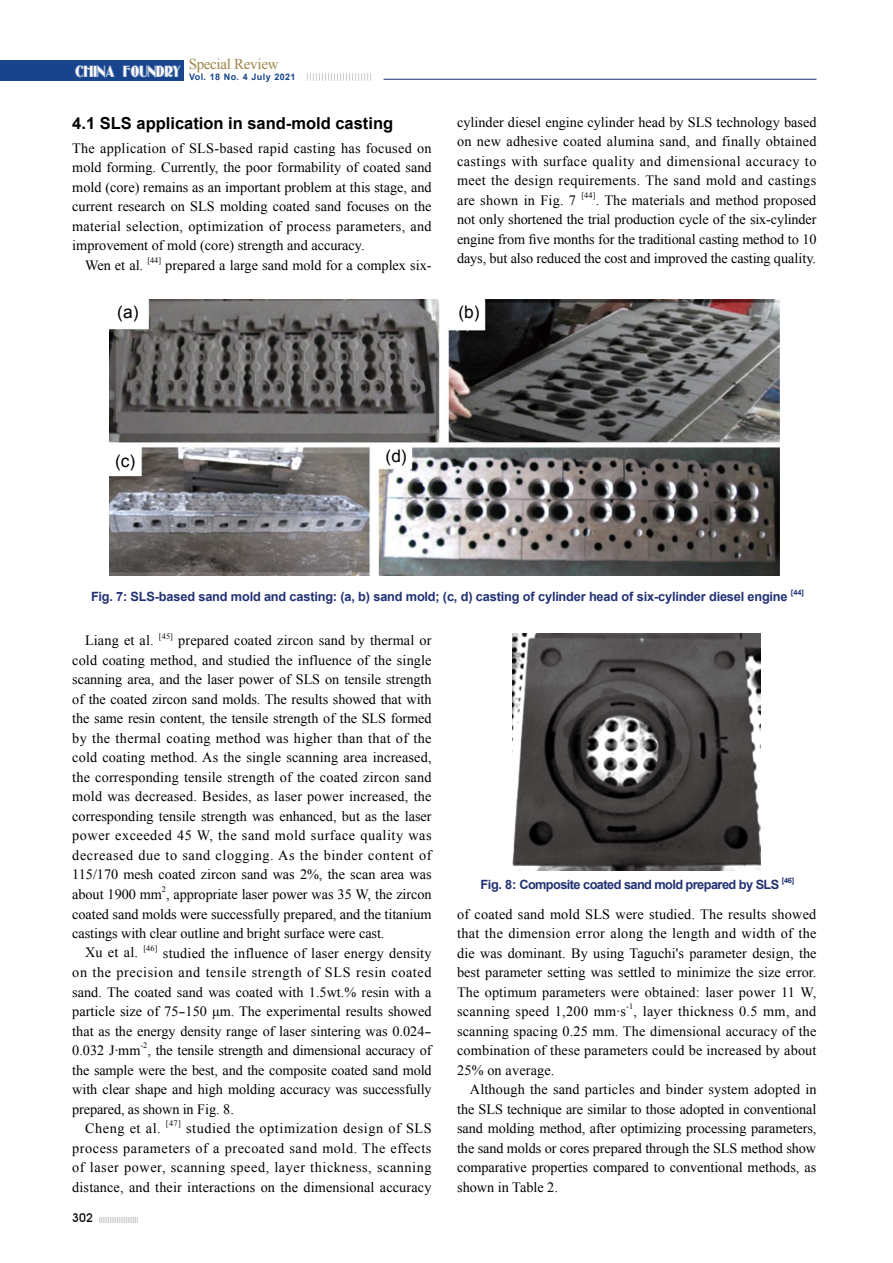
<style>
.page{position:relative;width:893px;height:1263px;background:#fff}
.page>*{position:absolute;margin:0;border:0;box-sizing:border-box;transform-origin:0 0}
.t1{font:17.4px "Arial";color:#000}
.t2{font:700 16.5px "Arial";color:#000}
.t3{font:15px "Times New Roman";letter-spacing:-.02em;color:#9d8447}
.t4{font:14.25px/19.5px "Times New Roman";color:#000;text-align:justify}
.t5{font:14.25px "Times New Roman";letter-spacing:.02em;color:#000}
.t6{font:14.25px "Times New Roman";letter-spacing:.04em;color:#000}
.t7{font:700 12.75px "Arial";letter-spacing:-.015em;color:#213174}
.t8{font:700 12.75px "Arial";letter-spacing:-.045em;color:#213174}
.t9{font:500 12px "Avant Garde IT Cby BT";color:#000}
.t10{font:700 9px "Arial";letter-spacing:.04em;color:#18448e}
.t11{font:8.25px "Times New Roman";letter-spacing:.015em;color:#000}
.t12{font:700 7.5px "Arial";color:#213174}
</style>
<div class="page">
<svg style="left:99px;top:1217px;width:39px;height:6px"></svg>
<div style="left:0;top:60px;width:184px;height:21px;background:#18448e"></div>
<svg style="left:307px;top:73px;width:64px;height:8px"></svg>
<hr style="left:384px;top:79px;width:432px;height:1px;background:#213174">
<img style="left:110px;top:299px;width:669px;height:277px">
<div style="left:115px;top:300px;width:27px;height:26px;background:#fff"></div>
<div style="left:456px;top:300px;width:27px;height:26px;background:#fff"></div>
<div style="left:113px;top:448px;width:27px;height:26px;background:#fff"></div>
<img style="left:513px;top:634px;width:248px;height:237px">
<p class="t3" style="left:189px;top:54px;width:91px">Special Review</p>
<p class="t10" style="left:75px;top:70px;width:222px"><sup>CHINA</sup> <sup>FOUNDRY</sup> Vol. 18 No. 4 July 2021</p>
<p class="t2" style="left:72px;top:112px;width:322px">4.1 SLS application in sand-mold casting</p>
<p class="t5" style="left:72px;top:138px;width:361px">The application of SLS-based rapid casting has focused on</p>
<p class="t4" style="left:72px;top:157px;width:361px">mold forming. Currently, the poor formability of coated sand</p>
<p class="t4" style="left:72px;top:177px;width:361px">mold (core) remains as an important problem at this stage, and</p>
<p class="t4" style="left:72px;top:196px;width:361px">current research on SLS molding coated sand focuses on the</p>
<p class="t5" style="left:72px;top:216px;width:361px">material selection, optimization of process parameters, and</p>
<p class="t4" style="left:72px;top:235px;width:294px">improvement of mold (core) strength and accuracy.</p>
<p class="t4" style="left:85px;top:255px;width:60px">Wen et al.</p>
<p class="t11" style="left:147px;top:255px;width:15px">[44]</p>
<p class="t4" style="left:165px;top:255px;width:268px">prepared a large sand mold for a complex six-</p>
<p class="t4" style="left:457px;top:112px;width:361px">cylinder diesel engine cylinder head by SLS technology based on new adhesive coated alumina sand, and finally obtained castings with surface quality and dimensional accuracy to meet the design requirements. The sand mold and castings are shown in Fig. 7</p>
<p class="t11" style="left:581px;top:190px;width:16px">[44]</p>
<p class="t4" style="left:457px;top:190px;width:361px;text-indent:139px">. The materials and method proposed not only shortened the trial production cycle of the six-cylinder engine from five months for the traditional casting method to 10 days, but also reduced the cost and improved the casting quality.</p>
<p class="t1" style="left:117px;top:301px;width:23px">(a)</p>
<p class="t1" style="left:458px;top:301px;width:23px">(b)</p>
<p class="t1" style="left:115px;top:449px;width:22px">(c)</p>
<p class="t1" style="left:386px;top:445px;width:23px">(d)</p>
<p class="t7" style="left:91px;top:588px;width:698px">Fig. 7: SLS-based sand mold and casting: (a, b) sand mold; (c, d) casting of cylinder head of six-cylinder diesel engine</p>
<p class="t12" style="left:791px;top:587px;width:15px">[44]</p>
<p class="t4" style="left:85px;top:631px;width:70px">Liang et al.</p>
<p class="t11" style="left:159px;top:630px;width:16px">[45]</p>
<p class="t4" style="left:72px;top:631px;width:361px;text-indent:106px">prepared coated zircon sand by thermal or cold coating method, and studied the influence of the single scanning area, and the laser power of SLS on tensile strength of the coated zircon sand molds. The results showed that with the same resin content, the tensile strength of the SLS formed by the thermal coating method was higher than that of the cold coating method. As the single scanning area increased, the corresponding tensile strength of the coated zircon sand mold was decreased. Besides, as laser power increased, the corresponding tensile strength was enhanced, but as the laser power exceeded 45 W, the sand mold surface quality was decreased due to sand clogging. As the binder content of 115/170 mesh coated zircon sand was 2%, the scan area was about 1900 mm , appropriate laser power was 35 W, the zircon</p>
<p class="t11" style="left:162px;top:884px;width:6px">2</p>
<p class="t4" style="left:72px;top:904px;width:361px">coated sand molds were successfully prepared, and the titanium</p>
<p class="t4" style="left:72px;top:923px;width:314px">castings with clear outline and bright surface were cast.</p>
<p class="t4" style="left:85px;top:943px;width:55px">Xu et al.</p>
<p class="t11" style="left:143px;top:942px;width:16px">[46]</p>
<p class="t4" style="left:72px;top:943px;width:361px;text-indent:91px">studied the influence of laser energy density on the precision and tensile strength of SLS resin coated sand. The coated sand was coated with 1.5wt.% resin with a particle size of 75-150 μm. The experimental results showed that as the energy density range of laser sintering was 0.024- 0.032 J·mm</p>
<p class="t11" style="left:140px;top:1040px;width:8px">-2</p>
<p class="t4" style="left:147px;top:1040px;width:286px">, the tensile strength and dimensional accuracy of</p>
<p class="t4" style="left:72px;top:1060px;width:361px">the sample were the best, and the composite coated sand mold</p>
<p class="t4" style="left:72px;top:1079px;width:361px">with clear shape and high molding accuracy was successfully</p>
<p class="t4" style="left:72px;top:1099px;width:163px">prepared, as shown in Fig. 8.</p>
<p class="t6" style="left:85px;top:1119px;width:77px">Cheng et al.</p>
<p class="t11" style="left:166px;top:1118px;width:16px">[47]</p>
<p class="t4" style="left:72px;top:1118px;width:361px;text-indent:114px">studied the optimization design of SLS process parameters of a precoated sand mold. The effects of laser power, scanning speed, layer thickness, scanning distance, and their interactions on the dimensional accuracy</p>
<p class="t9" style="left:72px;top:1211px;width:22px">302</p>
<p class="t8" style="left:480px;top:876px;width:300px">Fig. 8: Composite coated sand mold prepared by SLS</p>
<p class="t12" style="left:782px;top:875px;width:14px">[46]</p>
<p class="t4" style="left:457px;top:904px;width:361px">of coated sand mold SLS were studied. The results showed that the dimension error along the length and width of the die was dominant. By using Taguchi's parameter design, the best parameter setting was settled to minimize the size error.<br>The optimum parameters were obtained: laser power 11 W, scanning speed 1,200 mm·s</p>
<p class="t11" style="left:626px;top:1001px;width:9px">-1</p>
<p class="t4" style="left:457px;top:1001px;width:361px;text-indent:176px">, layer thickness 0.5 mm, and scanning spacing 0.25 mm. The dimensional accuracy of the combination of these parameters could be increased by about 25% on average.</p>
<p class="t4" style="left:457px;top:1079px;width:361px;text-indent:13px">Although the sand particles and binder system adopted in the SLS technique are similar to those adopted in conventional sand molding method, after optimizing processing parameters, the sand molds or cores prepared through the SLS method show comparative properties compared to conventional methods, as shown in Table 2.</p>
</div>
